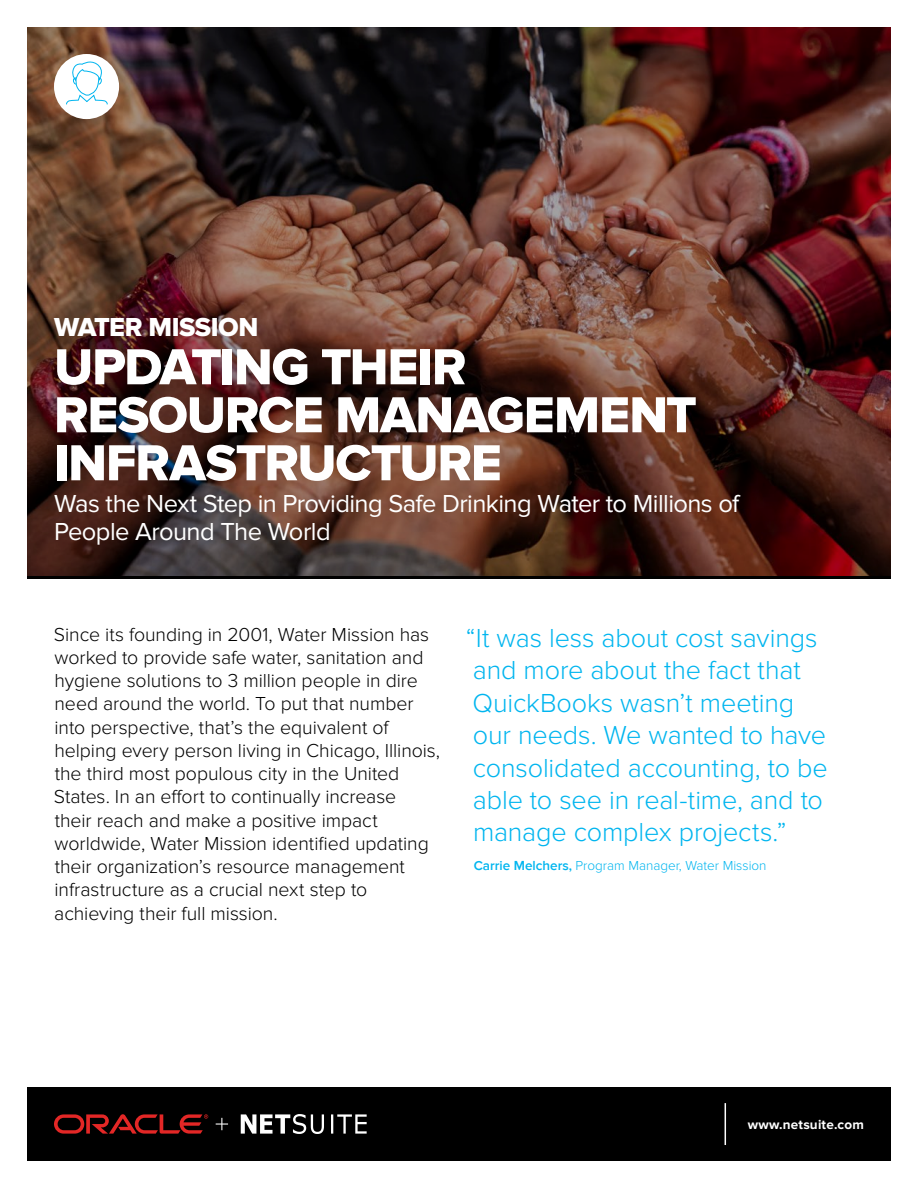
<style>
.page{position:relative;width:918px;height:1188px;background:#fff}
.page>*{position:absolute;margin:0;border:0;box-sizing:border-box;transform-origin:0 0}
.H1_2016{font:52.5px/48px "Proxima Nova Extrabld";letter-spacing:-.025em;color:#fff}
.PullQuote_2016{font:300 27px/32.4px "Proxima Nova";letter-spacing:-.005em;color:#00b5ef}
.H1_2016-2{font:27px "Proxima Nova Extrabld";letter-spacing:-.02em;color:#fff}
.H1-sub_2016{font:25.5px/28.5px "Proxima Nova";letter-spacing:-.025em;color:#fff}
.Main_Body_2016{font:300 19.5px/23.2px "Proxima Nova";letter-spacing:-.005em;color:#000}
.PullQuote_attributio{font:300 13.5px "Proxima Nova";color:#00b5ef}
.t1{font:700 13.5px "Proxima Nova";letter-spacing:.015em;color:#fff}
.s1{font-weight:600}
</style>
<div class="page">
<div style="left:27px;top:1087px;width:864px;height:74px;background:#000"></div>
<hr style="left:725px;top:1103px;width:1px;height:42px;background:#fff">
<svg style="left:216px;top:1114px;width:151px;height:20px"></svg>
<svg style="left:54px;top:1114px;width:154px;height:20px"></svg>
<img style="left:27px;top:27px;width:864px;height:549px">
<hr style="left:27px;top:576px;width:864px;height:3px;background:#000">
<div style="left:54px;top:54px;width:65px;height:65px;background:#fff;border-radius:50%"></div>
<svg style="left:66px;top:58px;width:42px;height:47px"></svg>
<p class="H1_2016-2" style="left:54px;top:312px;width:206px">WATER MISSION</p>
<p class="H1_2016" style="left:54px;top:344px;width:644px">UPDATING THEIR<br>RESOURCE MANAGEMENT<br>INFRASTRUCTURE</p>
<p class="H1-sub_2016" style="left:54px;top:490px;width:687px">Was the Next Step in Providing Safe Drinking Water to Millions of<br>People Around The World</p>
<p class="Main_Body_2016" style="left:54px;top:623px;width:388px">Since its founding in 2001, Water Mission has worked to provide safe water, sanitation and hygiene solutions to 3 million people in dire need around the world. To put that number into perspective, that’s the equivalent of helping every person living in Chicago, Illinois, the third most populous city in the United States. In an effort to continually increase<br>their reach and make a positive impact worldwide, Water Mission identified updating their organization’s resource management infrastructure as a crucial next step to achieving their full mission.</p>
<p class="PullQuote_2016" style="left:466px;top:622px;width:363px">“It was less about cost savings and more about the fact that<br>QuickBooks wasn’t meeting our needs. We wanted to have consolidated accounting, to be able to see in real-time, and to manage complex projects.”</p>
<p class="PullQuote_attributio" style="left:474px;top:858px;width:294px"><span class="s1">Carrie Melchers,</span> Program Manager, Water Mission</p>
<p class="t1" style="left:748px;top:1117px;width:118px">www.netsuite.com</p>
</div>
